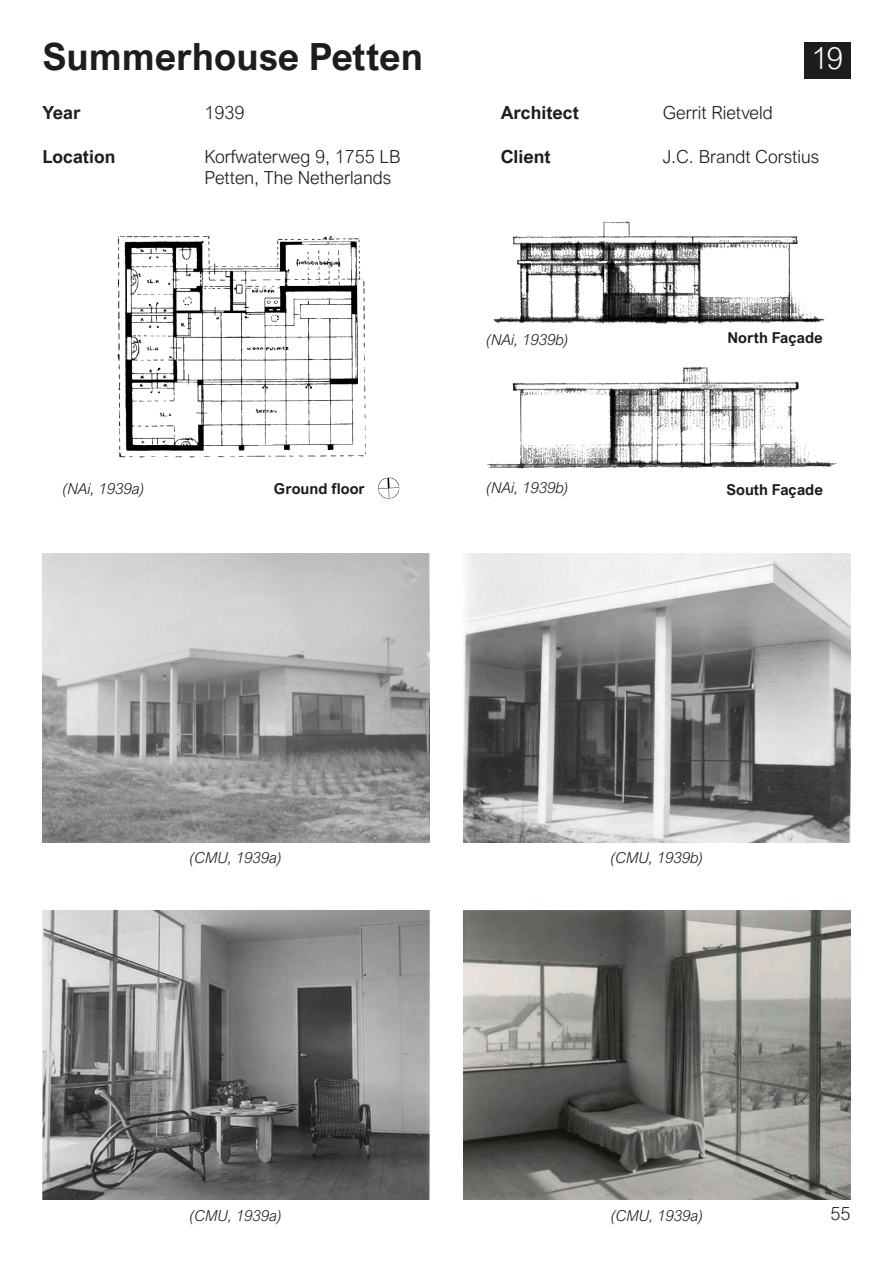
<style>
.page{position:relative;width:893px;height:1263px;background:#fff}
.page>*{position:absolute;margin:0;border:0;box-sizing:border-box;transform-origin:0 0}
.t1{font:700 37.5px "Arial Nova";color:#1d1d1b}
._2D_studentname_20pt{font:300 30px "Arial Nova";color:#fff}
.t2{font:300 18px "Arial Nova";color:#1d1d1b}
.t3{font:700 18px "Arial Nova";color:#1d1d1b}
.t4{font:italic 300 15px "Arial Nova";color:#1d1d1b}
.t5{font:700 15px "Arial Nova";color:#1d1d1b}
</style>
<div class="page">
<svg style="left:378px;top:478px;width:22px;height:21px"></svg>
<img style="left:117px;top:236px;width:276px;height:252px">
<img style="left:43px;top:553px;width:387px;height:289px">
<img style="left:463px;top:911px;width:387px;height:289px">
<img style="left:463px;top:553px;width:387px;height:289px">
<img style="left:42px;top:911px;width:387px;height:289px">
<img style="left:487px;top:221px;width:350px;height:248px">
<div style="left:804px;top:43px;width:46px;height:36px;background:#1d1d1b"></div>
<p class="t1" style="left:43px;top:35px;width:382px">Summerhouse Petten</p>
<p class="_2D_studentname_20pt" style="left:811px;top:42px;width:33px">19</p>
<p class="t3" style="left:43px;top:103px;width:40px">Year</p>
<p class="t2" style="left:205px;top:103px;width:42px">1939</p>
<p class="t3" style="left:43px;top:146px;width:74px">Location</p>
<p class="t2" style="left:205px;top:146px;width:198px">Korfwaterweg 9, 1755 LB</p>
<p class="t2" style="left:205px;top:168px;width:188px">Petten, The Netherlands</p>
<p class="t3" style="left:501px;top:103px;width:80px">Architect</p>
<p class="t2" style="left:663px;top:103px;width:111px">Gerrit Rietveld</p>
<p class="t3" style="left:501px;top:146px;width:51px">Client</p>
<p class="t2" style="left:663px;top:146px;width:158px">J.C. Brandt Corstius</p>
<p class="t4" style="left:486px;top:331px;width:84px">(NAi, 1939b)</p>
<p class="t5" style="left:727px;top:329px;width:97px">North Façade</p>
<p class="t4" style="left:63px;top:480px;width:83px">(NAi, 1939a)</p>
<p class="t5" style="left:274px;top:479px;width:92px">Ground floor</p>
<p class="t4" style="left:486px;top:479px;width:84px">(NAi, 1939b)</p>
<p class="t5" style="left:726px;top:481px;width:98px">South Façade</p>
<p class="t4" style="left:190px;top:849px;width:94px">(CMU, 1939a)</p>
<p class="t4" style="left:190px;top:1207px;width:94px">(CMU, 1939a)</p>
<p class="t4" style="left:611px;top:849px;width:94px">(CMU, 1939b)</p>
<p class="t4" style="left:611px;top:1207px;width:94px">(CMU, 1939a)</p>
<p class="t2" style="left:830px;top:1204px;width:22px">55</p>
</div>
